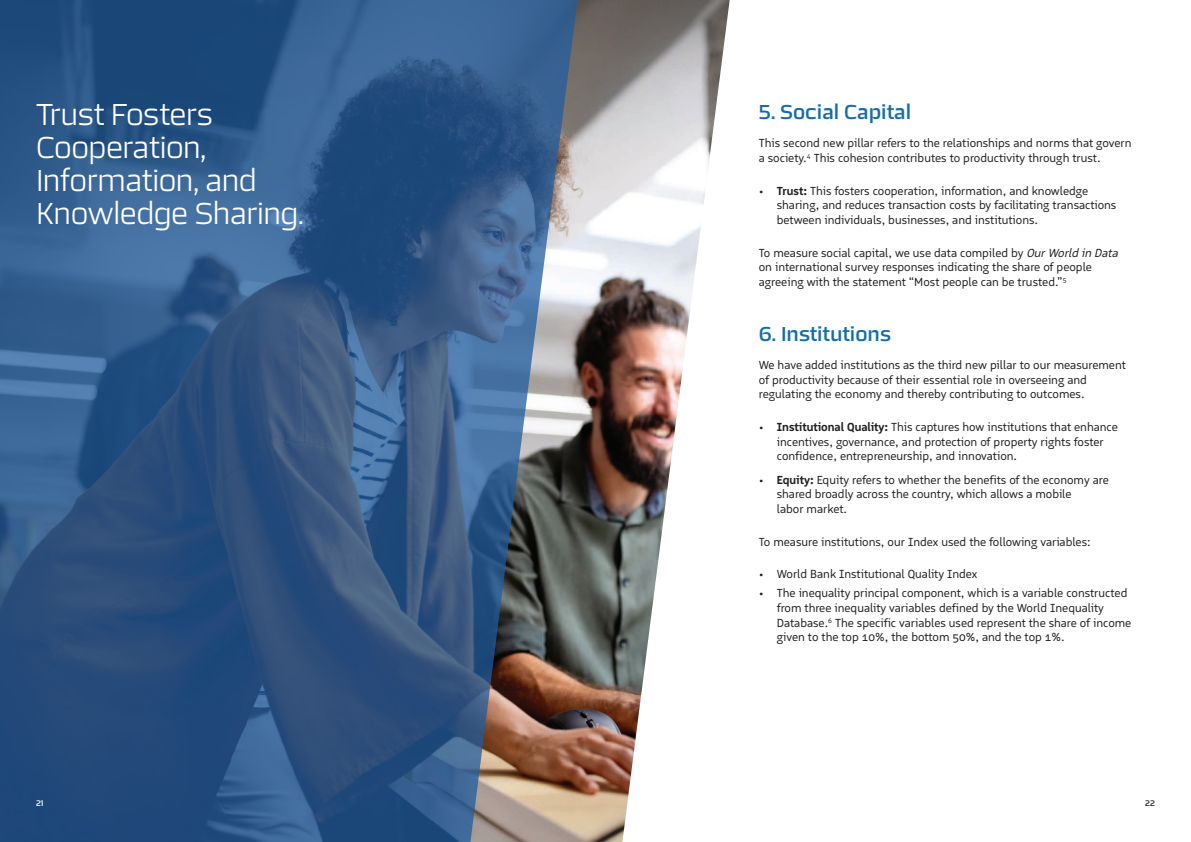
<style>
.page{position:relative;width:1191px;height:842px;background:#fff}
.page>*{position:absolute;margin:0;border:0;box-sizing:border-box;transform-origin:0 0}
.Headline_2{font:300 30px/33px "Certo Sans";letter-spacing:-.03em;color:#fff}
.Subhead-Quote_20{font:20px "Certo Sans";color:#146ea9}
.Body_Copy_10_pt{font:12px/14.6px "Logical";color:#231f20}
.t1{font:8px "Certo Sans";color:#231f20}
.t2{font:8px "Certo Sans";color:#fff}
.s1{font-weight:700}
.s2{font-style:italic}
</style>
<div class="page">
<img style="left:579px;top:0;width:150px;height:842px">
<svg style="left:0;top:0;width:579px;height:842px;background:#385b84"></svg>
<p class="Headline_2" style="left:36px;top:97px;width:269px">Trust Fosters<br>Cooperation,<br>Information, and<br>Knowledge Sharing.</p>
<p class="t2" style="left:36px;top:798px;width:9px">21</p>
<p class="Subhead-Quote_20" style="left:759px;top:99px;width:154px">5. Social Capital</p>
<p class="Body_Copy_10_pt" style="left:759px;top:136px;width:374px">This second new pillar refers to the relationships and norms that govern a society.<sup>4</sup> This cohesion contributes to productivity through trust.</p>
<p class="Body_Copy_10_pt" style="left:777px;top:183px;width:341px;text-indent:-18px">• <span class="s1">Trust:</span> This fosters cooperation, information, and knowledge sharing, and reduces transaction costs by facilitating transactions between individuals, businesses, and institutions.</p>
<p class="Body_Copy_10_pt" style="left:759px;top:245px;width:363px">To measure social capital, we use data compiled by <span class="s2">OurWorld in Data </span>on international survey responses indicating the share of people agreeing with the statement “Most people can be trusted.”<sup>5</sup></p>
<p class="Subhead-Quote_20" style="left:759px;top:321px;width:134px">6. Institutions</p>
<p class="Body_Copy_10_pt" style="left:759px;top:358px;width:368px">We have added institutions as the third new pillar to our measurement of productivity because of their essential role in overseeing and regulating the economy and thereby contributing to outcomes.</p>
<p class="Body_Copy_10_pt" style="left:777px;top:419px;width:342px;text-indent:-18px">• <span class="s1">Institutional Quality:</span> This captures how institutions that enhance incentives, governance, and protection of property rights foster confidence, entrepreneurship, and innovation.</p>
<p class="Body_Copy_10_pt" style="left:777px;top:472px;width:333px;text-indent:-18px">• <span class="s1">Equity:</span> Equity refers to whether the benefits of the economy are shared broadly across the country, which allows a mobile<br>labor market.</p>
<p class="Body_Copy_10_pt" style="left:759px;top:534px;width:333px">To measure institutions, our Index used the following variables:</p>
<p class="Body_Copy_10_pt" style="left:759px;top:567px;width:220px">• World Bank Institutional Quality Index</p>
<p class="Body_Copy_10_pt" style="left:777px;top:586px;width:356px;text-indent:-18px">• The inequality principal component, which is a variable constructed from three inequality variables defined by the World Inequality Database.<sup>6</sup> The specific variables used represent the share of income given to the top 10%, the bottom 50%, and the top 1%.</p>
<p class="t1" style="left:1145px;top:798px;width:11px">22</p>
</div>
